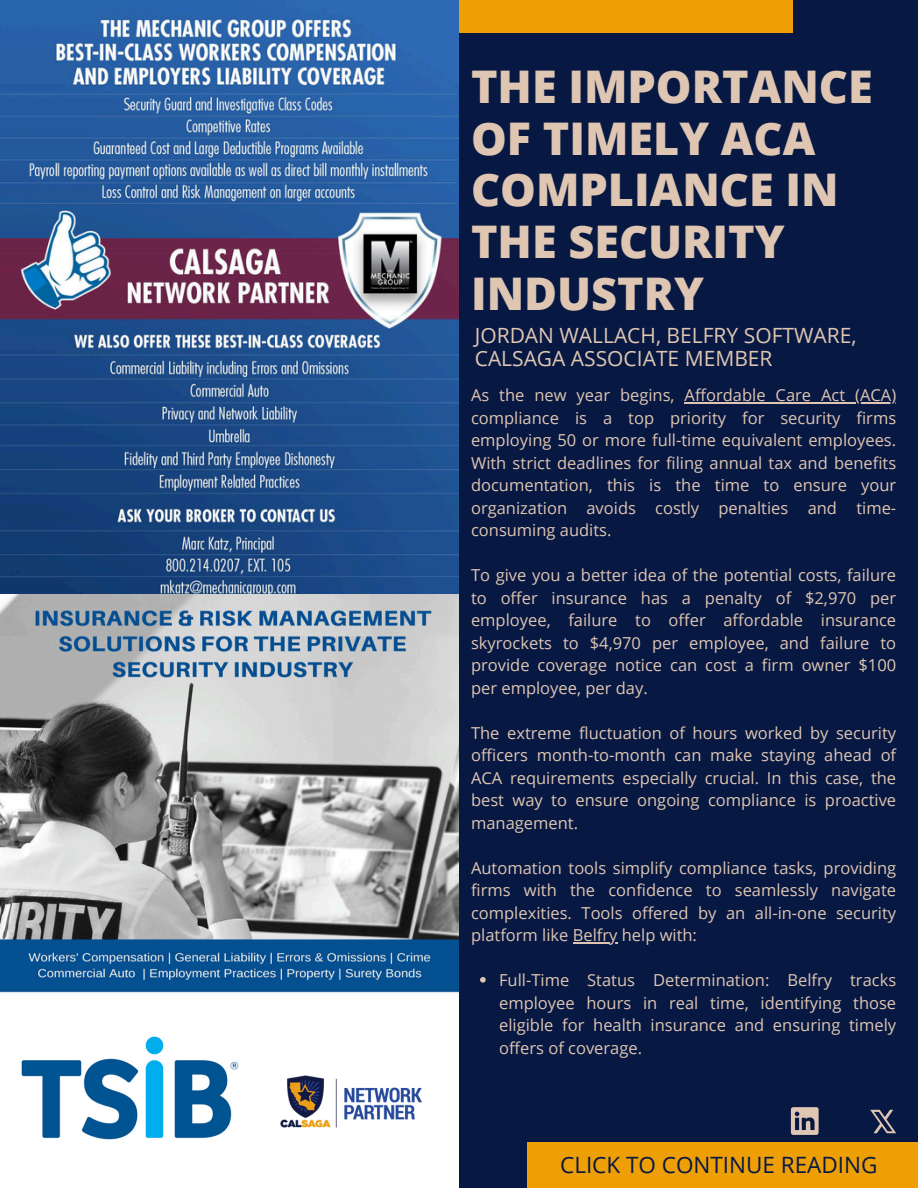
<style>
.page{position:relative;width:918px;height:1188px;background:#071843}
.page>*{position:absolute;margin:0;border:0;box-sizing:border-box;transform-origin:0 0}
.t1{font:800 45px/51.8px "Open Sans";color:#dfc6b2}
.t2{font:22.5px "Open Sans";color:#071843}
.t3{font:21px/23.7px "Open Sans";color:#dfc6b2}
.t4{font:16.5px/22.5px "Open Sans";color:#dfc6b2;text-align:justify}
</style>
<div class="page">
<div style="left:125px;top:0;width:668px;height:33px;background:#ee9f06"></div>
<div style="left:527px;top:1142px;width:391px;height:46px;background:#ee9f06"></div>
<svg style="left:870px;top:1110px;width:26px;height:23px"></svg>
<svg style="left:791px;top:1107px;width:28px;height:28px"></svg>
<hr style="left:685px;top:402px;width:211px;height:1px;background:#dfc6b2">
<hr style="left:573px;top:942px;width:45px;height:1px;background:#dfc6b2">
<svg style="left:480px;top:977px;width:6px;height:6px"></svg>
<img style="left:0;top:0;width:459px;height:1188px">
<div style="left:0;top:998px;width:452px;height:190px;background:#fff"></div>
<img style="left:280px;top:1075px;width:142px;height:53px">
<img style="left:21px;top:1036px;width:218px;height:104px">
<p class="t1" style="left:471px;top:59px;width:403px">THE IMPORTANCE<br>OF TIMELY ACA<br>COMPLIANCE IN<br>THE SECURITY<br>INDUSTRY</p>
<p class="t3" style="left:475px;top:323px;width:383px">JORDAN WALLACH, BELFRY SOFTWARE,<br>CALSAGA ASSOCIATE MEMBER</p>
<h1 class="t4" style="left:471px;top:383px;width:427px;text-indent:214px">Affordable Care Act (ACA) compliance is a top priority for security firms employing 50 or more full-time equivalent employees.<br>With strict deadlines for filing annual tax and benefits documentation, this is the time to ensure your organization avoids costly penalties and time&shy;consuming audits.</h1>
<h1 class="t4" style="left:471px;top:563px;width:427px">To give you a better idea of the potential costs, failure</h1>
<h2 class="t4" style="left:471px;top:586px;width:427px">to offer insurance has a penalty of $2,970 per employee, failure to offer affordable insurance skyrockets to $4,970 per employee, and failure to provide coverage notice can cost a firm owner $100 per employee, per day.</h2>
<h2 class="t4" style="left:471px;top:721px;width:427px">The extreme fluctuation of hours worked by security</h2>
<p class="t4" style="left:471px;top:743px;width:427px">officers month-to-month can make staying ahead of ACA requirements especially crucial. In this case, the best way to ensure ongoing compliance is proactive management.</p>
<p class="t4" style="left:471px;top:856px;width:427px">Automation tools simplify compliance tasks, providing</p>
<p class="t4" style="left:471px;top:878px;width:427px">firms with the confidence to seamlessly navigate complexities. Tools offered by an all-in-one security platform like Belfry help with:</p>
<p class="t4" style="left:499px;top:968px;width:399px">Full-Time Status Determination: Belfry tracks employee hours in real time, identifying those eligible for health insurance and ensuring timely offers of coverage.</p>
<p class="t4" style="left:471px;top:383px;width:205px">As the new year begins,</p>
<p class="t2" style="left:560px;top:1149px;width:319px">CLICK TO CONTINUE READING</p>
</div>
